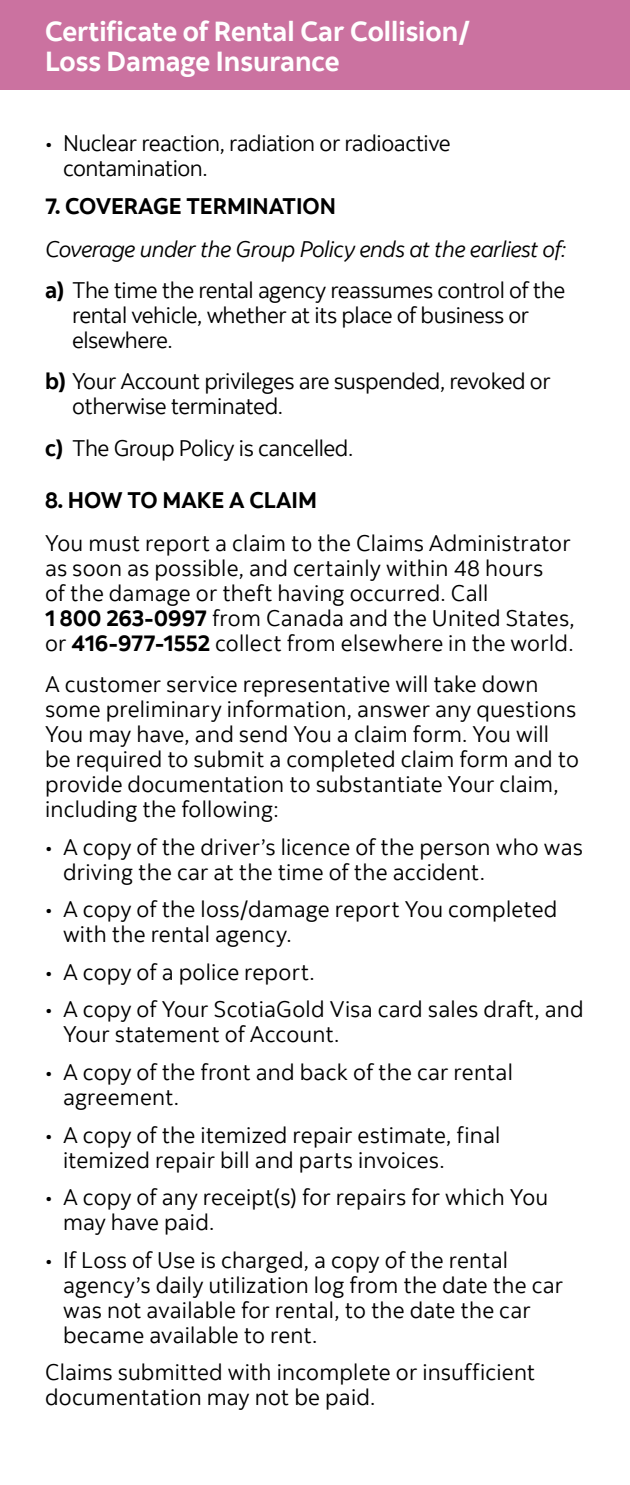
<style>
.page{position:relative;width:630px;height:1485px;background:#fff}
.page>*{position:absolute;margin:0;border:0;box-sizing:border-box;transform-origin:0 0}
.t1{font:700 27.5px/30px "Scotia";color:#fff}
.t2{font:22.5px/25px "Scotia";letter-spacing:.005em;color:#000}
.t3{font:22.5px/25px "Scotia";letter-spacing:-.02em;color:#000}
.t4{font:italic 22.5px/41.2px "Scotia";letter-spacing:-.02em;color:#000}
.t5{font:700 22.5px "Scotia";color:#000}
.s1{font-weight:700;font-style:normal}
.s2{font-style:normal}
.s3{font-weight:700}
</style>
<div class="page">
<div style="left:0;top:0;width:630px;height:90px;background:#cb72a0"></div>
<p class="t1" style="left:45px;top:17px;width:427px">Certificate of Rental Car Collision/<br>Loss Damage Insurance</p>
<p class="t3" style="left:63px;top:131px;width:389px;text-indent:-18px">• Nuclear reaction, radiation or radioactive contamination.</p>
<p class="t5" style="left:45px;top:192px;width:293px">7. COVERAGE TERMINATION</p>
<p class="t4" style="left:45px;top:228px;width:523px">Coverage under the Group Policy ends at the earliest of: <span class="s1">a)</span> <span class="s2">The time the rental agency reassumes control of the</span></p>
<p class="t3" style="left:72px;top:303px;width:459px">rental vehicle, whether at its place of business or elsewhere.</p>
<p class="t3" style="left:72px;top:369px;width:480px;text-indent:-27px"><span class="s3">b)</span> Your Account privileges are suspended, revoked or otherwise terminated.</p>
<p class="t3" style="left:45px;top:435px;width:310px"><span class="s3">c)</span> The Group Policy is cancelled.</p>
<p class="t5" style="left:45px;top:486px;width:274px">8. HOW TO MAKE A CLAIM</p>
<p class="t2" style="left:45px;top:530px;width:531px">You must report a claim to the Claims Administrator as soon as possible, and certainly within 48 hours<br>of the damage or theft having occurred. Call<br><span class="s3">1 800 263-0997</span> from Canada and the United States, or <span class="s3">416-977-1552</span> collect from elsewhere in the world.</p>
<p class="t2" style="left:45px;top:671px;width:536px">A customer service representative will take down some preliminary information, answer any questions You may have, and send You a claim form. You will be required to submit a completed claim form and to provide documentation to substantiate Your claim, including the following:</p>
<p class="t2" style="left:63px;top:834px;width:521px;text-indent:-18px">• A copy of the driver’s licence of the person who was driving the car at the time of the accident.</p>
<p class="t2" style="left:63px;top:897px;width:496px;text-indent:-18px">• A copy of the loss/damage report You completed with the rental agency.</p>
<p class="t2" style="left:45px;top:959px;width:271px">• A copy of a police report.</p>
<p class="t2" style="left:63px;top:997px;width:522px;text-indent:-18px">• A copy of Your ScotiaGold Visa card sales draft, and<br>Your statement of Account.</p>
<p class="t2" style="left:63px;top:1059px;width:451px;text-indent:-18px">• A copy of the front and back of the car rental agreement.</p>
<p class="t2" style="left:63px;top:1122px;width:439px;text-indent:-18px">• A copy of the itemized repair estimate, final itemized repair bill and parts invoices.</p>
<p class="t2" style="left:63px;top:1185px;width:487px;text-indent:-18px">• A copy of any receipt(s) for repairs for which You may have paid.</p>
<p class="t2" style="left:63px;top:1247px;width:502px;text-indent:-18px">• If Loss of Use is charged, a copy of the rental agency’s daily utilization log from the date the car was not available for rental, to the date the car became available to rent.</p>
<p class="t2" style="left:45px;top:1360px;width:492px">Claims submitted with incomplete or insufficient documentation may not be paid.</p>
</div>
